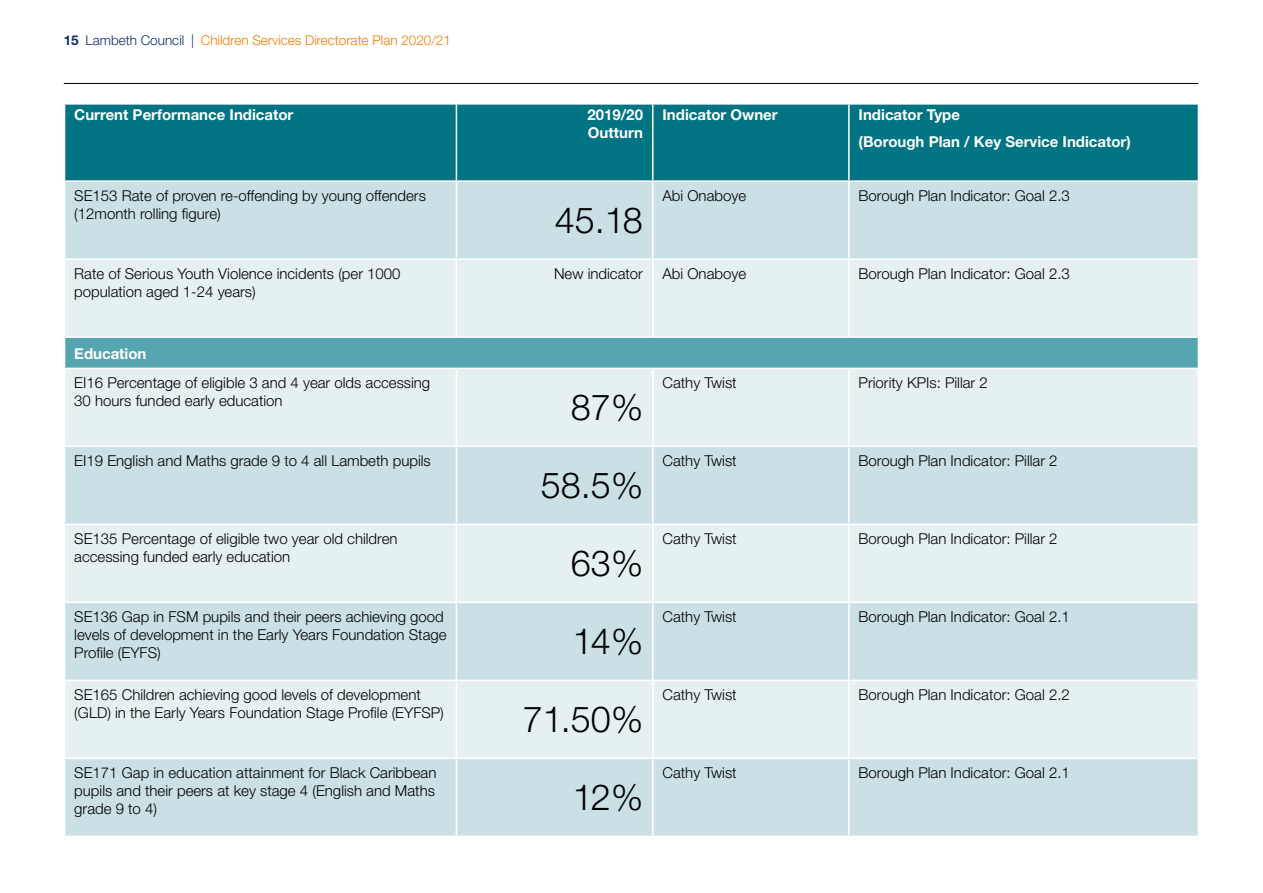
<style>
.page{position:relative;width:1263px;height:893px;background:#fff}
.page>*{position:absolute;margin:0;border:0;box-sizing:border-box;transform-origin:0 0}
.Table_text{font:300 36px "Helvetica Neue";color:#000}
.Table_text-2{font:300 15px/18px "Helvetica Neue";color:#000}
.Table_heads{font:700 15px/18px "Helvetica Neue";color:#fff}
.t1{font:300 13.5px "Helvetica Neue";color:#ef7d00}
.s1{font-weight:700;color:#102d69}
.s2{color:#102d69}
</style>
<div class="page">
<div style="left:65px;top:105px;width:1133px;height:75px;background:#007482"></div>
<div style="left:65px;top:182px;width:1133px;height:654px;background:#cae0e5"></div>
<svg style="left:65px;top:260px;width:1133px;height:498px;background:#dceaee"></svg>
<div style="left:65px;top:337px;width:1133px;height:31px;background:#55a5b1"></div>
<hr style="left:456px;top:105px;width:1px;height:75px;background:#fff">
<hr style="left:652px;top:105px;width:1px;height:75px;background:#fff">
<hr style="left:848px;top:105px;width:2px;height:75px;background:#fff">
<hr style="left:456px;top:182px;width:1px;height:76px;background:#fff">
<hr style="left:652px;top:182px;width:1px;height:76px;background:#fff">
<hr style="left:848px;top:182px;width:2px;height:76px;background:#fff">
<hr style="left:64px;top:258px;width:392px;height:2px;background:#fff">
<hr style="left:456px;top:258px;width:197px;height:2px;background:#fff">
<hr style="left:456px;top:260px;width:1px;height:76px;background:#fff">
<hr style="left:653px;top:258px;width:196px;height:2px;background:#fff">
<hr style="left:652px;top:260px;width:1px;height:76px;background:#fff">
<hr style="left:849px;top:258px;width:350px;height:2px;background:#fff">
<hr style="left:848px;top:260px;width:2px;height:76px;background:#fff">
<hr style="left:64px;top:336px;width:392px;height:2px;background:#fff">
<hr style="left:456px;top:336px;width:197px;height:2px;background:#fff">
<hr style="left:653px;top:336px;width:196px;height:2px;background:#fff">
<hr style="left:849px;top:336px;width:350px;height:2px;background:#fff">
<hr style="left:64px;top:368px;width:392px;height:1px;background:#fff">
<hr style="left:456px;top:368px;width:197px;height:1px;background:#fff">
<hr style="left:456px;top:369px;width:1px;height:77px;background:#fff">
<hr style="left:653px;top:368px;width:196px;height:1px;background:#fff">
<hr style="left:652px;top:369px;width:1px;height:77px;background:#fff">
<hr style="left:849px;top:368px;width:350px;height:1px;background:#fff">
<hr style="left:848px;top:369px;width:2px;height:77px;background:#fff">
<hr style="left:64px;top:446px;width:392px;height:1px;background:#fff">
<hr style="left:456px;top:446px;width:197px;height:1px;background:#fff">
<hr style="left:456px;top:447px;width:1px;height:77px;background:#fff">
<hr style="left:653px;top:446px;width:196px;height:1px;background:#fff">
<hr style="left:652px;top:447px;width:1px;height:77px;background:#fff">
<hr style="left:849px;top:446px;width:350px;height:1px;background:#fff">
<hr style="left:848px;top:447px;width:2px;height:77px;background:#fff">
<hr style="left:64px;top:524px;width:392px;height:1px;background:#fff">
<hr style="left:456px;top:524px;width:197px;height:1px;background:#fff">
<hr style="left:456px;top:525px;width:1px;height:77px;background:#fff">
<hr style="left:653px;top:524px;width:196px;height:1px;background:#fff">
<hr style="left:652px;top:525px;width:1px;height:77px;background:#fff">
<hr style="left:849px;top:524px;width:350px;height:1px;background:#fff">
<hr style="left:848px;top:525px;width:2px;height:77px;background:#fff">
<hr style="left:64px;top:602px;width:392px;height:1px;background:#fff">
<hr style="left:456px;top:602px;width:197px;height:1px;background:#fff">
<hr style="left:456px;top:603px;width:1px;height:77px;background:#fff">
<hr style="left:653px;top:602px;width:196px;height:1px;background:#fff">
<hr style="left:652px;top:603px;width:1px;height:77px;background:#fff">
<hr style="left:849px;top:602px;width:350px;height:1px;background:#fff">
<hr style="left:848px;top:603px;width:2px;height:77px;background:#fff">
<hr style="left:64px;top:680px;width:392px;height:1px;background:#fff">
<hr style="left:456px;top:680px;width:197px;height:1px;background:#fff">
<hr style="left:456px;top:681px;width:1px;height:77px;background:#fff">
<hr style="left:653px;top:680px;width:196px;height:1px;background:#fff">
<hr style="left:652px;top:681px;width:1px;height:77px;background:#fff">
<hr style="left:849px;top:680px;width:350px;height:1px;background:#fff">
<hr style="left:848px;top:681px;width:2px;height:77px;background:#fff">
<hr style="left:64px;top:758px;width:392px;height:1px;background:#fff">
<hr style="left:456px;top:758px;width:197px;height:1px;background:#fff">
<hr style="left:456px;top:759px;width:1px;height:77px;background:#fff">
<hr style="left:653px;top:758px;width:196px;height:1px;background:#fff">
<hr style="left:652px;top:759px;width:1px;height:77px;background:#fff">
<hr style="left:849px;top:758px;width:350px;height:1px;background:#fff">
<hr style="left:848px;top:759px;width:2px;height:77px;background:#fff">
<hr style="left:64px;top:83px;width:1134px;height:1px;background:#000">
<p class="t1" style="left:64px;top:32px;width:389px"><span class="s1">15</span> <span class="s2">Lambeth Council |</span> Children Services Directorate Plan 2020/21</p>
<p class="Table_heads" style="left:74px;top:106px;width:221px">Current Performance Indicator</p>
<p class="Table_heads" style="left:587px;top:106px;width:57px">2019/20<br>Outturn</p>
<p class="Table_heads" style="left:662px;top:106px;width:117px">Indicator Owner</p>
<p class="Table_heads" style="left:859px;top:106px;width:103px">Indicator Type</p>
<p class="Table_heads" style="left:859px;top:133px;width:274px">(Borough Plan / Key Service Indicator)</p>
<p class="Table_text-2" style="left:74px;top:187px;width:353px">SE153 Rate of proven re-offending by young offenders (12month rolling figure)</p>
<p class="Table_text-2" style="left:662px;top:187px;width:85px">Abi Onaboye</p>
<p class="Table_text-2" style="left:859px;top:187px;width:213px">Borough Plan Indicator: Goal 2.3</p>
<p class="Table_text" style="left:555px;top:198px;width:90px">45.18</p>
<p class="Table_text-2" style="left:74px;top:265px;width:328px">Rate of Serious Youth Violence incidents (per 1000 population aged 1-24 years)</p>
<p class="Table_text-2" style="left:554px;top:265px;width:90px">New indicator</p>
<p class="Table_text-2" style="left:662px;top:265px;width:85px">Abi Onaboye</p>
<p class="Table_text-2" style="left:859px;top:265px;width:213px">Borough Plan Indicator: Goal 2.3</p>
<p class="Table_heads" style="left:74px;top:344px;width:74px">Education</p>
<p class="Table_text-2" style="left:74px;top:374px;width:357px">EI16 Percentage of eligible 3 and 4 year olds accessing<br>30 hours funded early education</p>
<p class="Table_text-2" style="left:74px;top:452px;width:358px">EI19 English and Maths grade 9 to 4 all Lambeth pupils</p>
<p class="Table_text-2" style="left:74px;top:530px;width:325px">SE135 Percentage of eligible two year old children accessing funded early education</p>
<p class="Table_text-2" style="left:74px;top:608px;width:374px">SE136 Gap in FSM pupils and their peers achieving good levels of development in the Early Years Foundation Stage<br>Profile (EYFS)</p>
<p class="Table_text-2" style="left:74px;top:686px;width:371px">SE165 Children achieving good levels of development (GLD) in the Early Years Foundation Stage Profile (EYFSP)</p>
<p class="Table_text-2" style="left:74px;top:764px;width:364px;text-align:justify">SE171 Gap in education attainment for Black Caribbean pupils and their peers at key stage 4 (English and Maths grade 9 to 4)</p>
<p class="Table_text" style="left:571px;top:385px;width:74px">87%</p>
<p class="Table_text" style="left:541px;top:463px;width:104px">58.5%</p>
<p class="Table_text" style="left:571px;top:541px;width:74px">63%</p>
<p class="Table_text" style="left:573px;top:619px;width:72px">14%</p>
<p class="Table_text" style="left:523px;top:697px;width:122px">71.50%</p>
<p class="Table_text" style="left:573px;top:775px;width:72px">12%</p>
<p class="Table_text-2" style="left:662px;top:374px;width:76px">Cathy Twist</p>
<p class="Table_text-2" style="left:859px;top:374px;width:131px">Priority KPIs: Pillar 2</p>
<p class="Table_text-2" style="left:662px;top:452px;width:76px">Cathy Twist</p>
<p class="Table_text-2" style="left:859px;top:452px;width:200px">Borough Plan Indicator: Pillar 2</p>
<p class="Table_text-2" style="left:662px;top:530px;width:76px">Cathy Twist</p>
<p class="Table_text-2" style="left:859px;top:530px;width:200px">Borough Plan Indicator: Pillar 2</p>
<p class="Table_text-2" style="left:662px;top:608px;width:76px">Cathy Twist</p>
<p class="Table_text-2" style="left:859px;top:608px;width:213px">Borough Plan Indicator: Goal 2.1</p>
<p class="Table_text-2" style="left:662px;top:686px;width:76px">Cathy Twist</p>
<p class="Table_text-2" style="left:859px;top:686px;width:213px">Borough Plan Indicator: Goal 2.2</p>
<p class="Table_text-2" style="left:662px;top:764px;width:76px">Cathy Twist</p>
<p class="Table_text-2" style="left:859px;top:764px;width:213px">Borough Plan Indicator: Goal 2.1</p>
</div>
